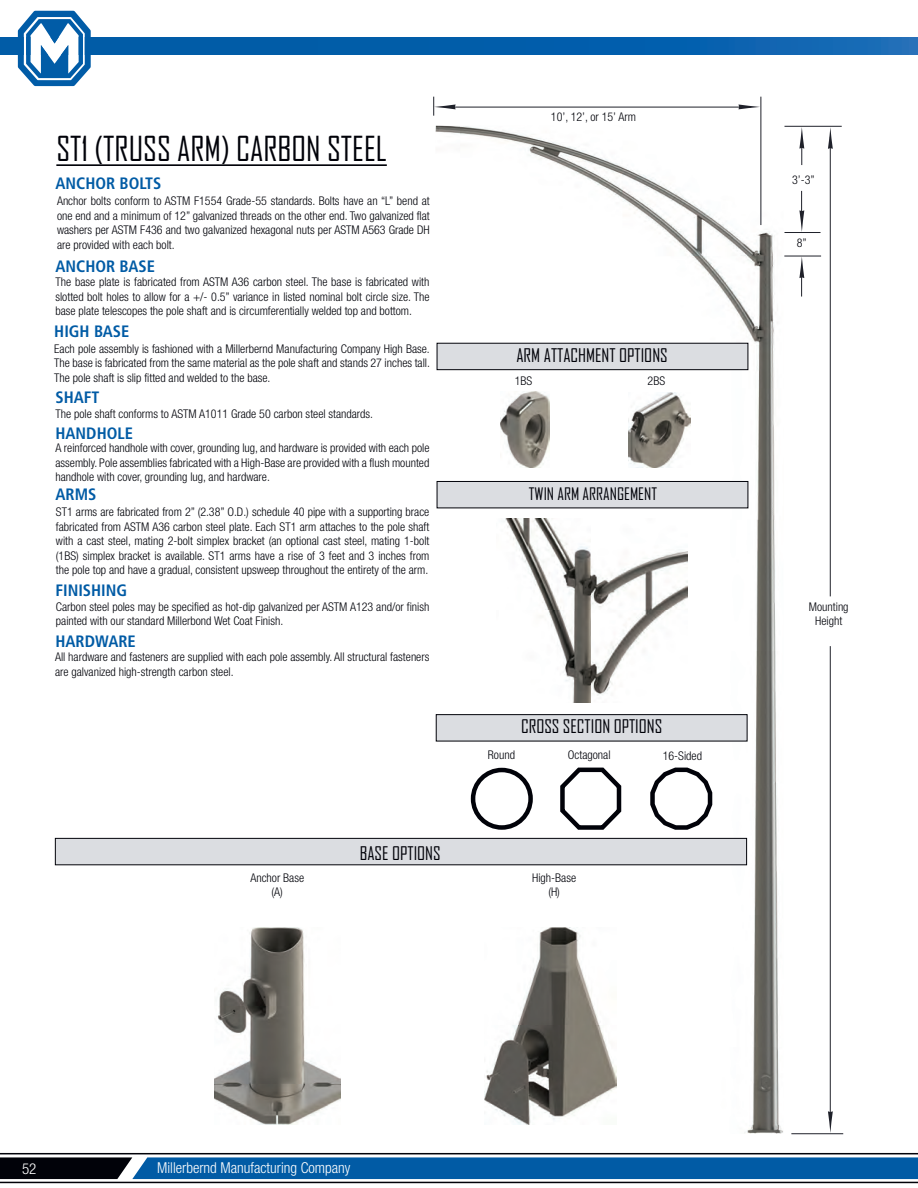
<style>
.page{position:relative;width:918px;height:1188px;background:#fff}
.page>*{position:absolute;margin:0;border:0;box-sizing:border-box;transform-origin:0 0}
.t1{font:33px "Agency FB";color:#010209}
.t2{font:18px "Agency FB";color:#010209}
.t3{font:700 condensed 16.5px/35.4px "Frutiger LT Std";color:#015ba5}
.t4{font:16.5px "Agency FB";color:#010209}
.t5{font:300 condensed 15px "Helvetica Neue LT Std";color:#fff}
.t6{font:300 condensed 12px/14.4px "Helvetica Neue LT Std";color:#010209;text-align:justify}
</style>
<div class="page">
<svg style="left:0;top:1157px;width:918px;height:22px;background:#0a5593"></svg>
<hr style="left:0;top:1153px;width:918px;height:1px;background:#010209">
<hr style="left:0;top:1182px;width:918px;height:1px;background:#010209">
<img style="left:0;top:38px;width:918px;height:16px">
<svg style="left:18px;top:11px;width:73px;height:75px"></svg>
<img style="left:435px;top:126px;width:340px;height:394px">
<img style="left:685px;top:520px;width:98px;height:614px">
<img style="left:435px;top:714px;width:99px;height:411px">
<img style="left:497px;top:518px;width:190px;height:185px">
<hr style="left:450px;top:107px;width:301px;height:1px;background:#1f212a">
<hr style="left:761px;top:97px;width:1px;height:128px;background:#1f212a">
<hr style="left:784px;top:126px;width:58px;height:1px;background:#1f212a">
<hr style="left:791px;top:1133px;width:52px;height:1px;background:#1f212a">
<hr style="left:830px;top:137px;width:1px;height:459px;background:#1f212a">
<hr style="left:830px;top:646px;width:1px;height:474px;background:#1f212a">
<hr style="left:784px;top:232px;width:37px;height:1px;background:#1f212a">
<hr style="left:784px;top:256px;width:37px;height:1px;background:#1f212a">
<hr style="left:801px;top:191px;width:1px;height:30px;background:#1f212a">
<hr style="left:801px;top:266px;width:1px;height:31px;background:#1f212a">
<hr style="left:56px;top:164px;width:331px;height:2px;background:#010209">
<div style="left:55px;top:838px;width:692px;height:27px;background:#dbdde1;border:1px solid #010209"></div>
<div style="left:437px;top:481px;width:311px;height:27px;background:#dbdde1;border:1px solid #010209"></div>
<svg style="left:560px;top:767px;width:62px;height:63px"></svg>
<svg style="left:650px;top:764px;width:65px;height:68px"></svg>
<div style="left:436px;top:714px;width:311px;height:27px;background:#dbdde1;border:1px solid #010209"></div>
<div style="left:471px;top:768px;width:62px;height:62px;border:4px solid #010209;border-radius:50%"></div>
<div style="left:437px;top:343px;width:311px;height:27px;background:#dbdde1;border:1px solid #010209"></div>
<img style="left:501px;top:391px;width:48px;height:77px">
<img style="left:628px;top:393px;width:62px;height:75px">
<img style="left:214px;top:927px;width:126px;height:197px">
<img style="left:485px;top:927px;width:132px;height:197px">
<svg style="left:738px;top:104px;width:22px;height:5px"></svg>
<svg style="left:433px;top:97px;width:23px;height:19px"></svg>
<svg style="left:799px;top:210px;width:5px;height:22px"></svg>
<svg style="left:799px;top:127px;width:5px;height:38px"></svg>
<svg style="left:799px;top:256px;width:5px;height:22px"></svg>
<svg style="left:828px;top:127px;width:5px;height:22px"></svg>
<svg style="left:828px;top:1111px;width:5px;height:22px"></svg>
<h1 class="t1" style="left:56px;top:129px;width:332px">ST1 (TRUSS ARM) CARBON STEEL</h1>
<h3 class="t3" style="left:55px;top:165px;width:107px">ANCHOR BOLTS</h3>
<p class="t6" style="left:57px;top:194px;width:374px">Anchor bolts conform to ASTM F1554 Grade-55 standards. Bolts have an “L” bend at one end and a minimum of 12” galvanized threads on the other end. Two galvanized flat washers per ASTM F436 and two galvanized hexagonal nuts per ASTM A563 Grade DH are provided with each bolt.</p>
<h3 class="t3" style="left:55px;top:248px;width:101px">ANCHOR BASE</h3>
<p class="t6" style="left:55px;top:275px;width:376px">The base plate is fabricated from ASTM A36 carbon steel. The base is fabricated with slotted bolt holes to allow for a +/- 0.5” variance in listed nominal bolt circle size. The base plate telescopes the pole shaft and is circumferentially welded top and bottom.</p>
<h3 class="t3" style="left:54px;top:314px;width:77px">HIGH BASE</h3>
<p class="t6" style="left:54px;top:341px;width:377px">Each pole assembly is fashioned with a Millerbernd Manufacturing Company High Base.<br>The base is fabricated from the same material as the pole shaft and stands 27 inches tall.<br>The pole shaft is slip fitted and welded to the base.</p>
<h3 class="t3" style="left:55px;top:380px;width:79px">SHAFT<br>HANDHOLE</h3>
<p class="t6" style="left:55px;top:407px;width:319px">The pole shaft conforms to ASTM A1011 Grade 50 carbon steel standards.</p>
<p class="t6" style="left:55px;top:441px;width:376px">A reinforced handhole with cover, grounding lug, and hardware is provided with each pole assembly. Pole assemblies fabricated with a High-Base are provided with a flush mounted handhole with cover, grounding lug, and hardware.</p>
<h3 class="t3" style="left:55px;top:477px;width:42px">ARMS</h3>
<p class="t6" style="left:56px;top:505px;width:375px">ST1 arms are fabricated from 2” (2.38” O.D.) schedule 40 pipe with a supporting brace fabricated from ASTM A36 carbon steel plate. Each ST1 arm attaches to the pole shaft with a cast steel, mating 2-bolt simplex bracket (an optional cast steel, mating 1-bolt (1BS) simplex bracket is available. ST1 arms have a rise of 3 feet and 3 inches from the pole top and have a gradual, consistent upsweep throughout the entirety of the arm.</p>
<h3 class="t3" style="left:55px;top:573px;width:73px">FINISHING</h3>
<h3 class="t3" style="left:55px;top:623px;width:82px">HARDWARE</h3>
<p class="t6" style="left:56px;top:600px;width:375px">Carbon steel poles may be specified as hot-dip galvanized per ASTM A123 and/or finish painted with our standard Millerbond Wet Coat Finish.</p>
<p class="t6" style="left:55px;top:650px;width:376px">All hardware and fasteners are supplied with each pole assembly. All structural fasteners are galvanized high-strength carbon steel.</p>
<h2 class="t2" style="left:360px;top:842px;width:82px">BASE OPTIONS</h2>
<p class="t6" style="left:551px;top:110px;width:87px">10’, 12’, or 15’ Arm</p>
<h2 class="t2" style="left:516px;top:345px;width:153px">ARM ATTACHMENT OPTIONS</h2>
<p class="t6" style="left:515px;top:373px;width:19px">1BS</p>
<p class="t6" style="left:648px;top:373px;width:19px">2BS</p>
<h3 class="t4" style="left:529px;top:484px;width:130px">TWIN ARM ARRANGEMENT</h3>
<h2 class="t2" style="left:521px;top:716px;width:143px">CROSS SECTION OPTIONS</h2>
<p class="t6" style="left:488px;top:748px;width:29px">Round</p>
<p class="t6" style="left:568px;top:748px;width:44px">Octagonal</p>
<p class="t6" style="left:663px;top:748px;width:41px">16-Sided</p>
<p class="t6" style="left:250px;top:870px;width:55px;text-align:center">Anchor Base (A)</p>
<p class="t6" style="left:532px;top:870px;width:45px;text-align:center">High-Base (H)</p>
<p class="t6" style="left:792px;top:172px;width:24px">3’-3”</p>
<p class="t6" style="left:797px;top:235px;width:11px">8”</p>
<p class="t6" style="left:809px;top:599px;width:41px;text-align:center">Mounting<br>Height</p>
<p class="t5" style="left:22px;top:1160px;width:16px">52</p>
<p class="t5" style="left:157px;top:1159px;width:195px">Millerbernd Manufacturing Company</p>
</div>
